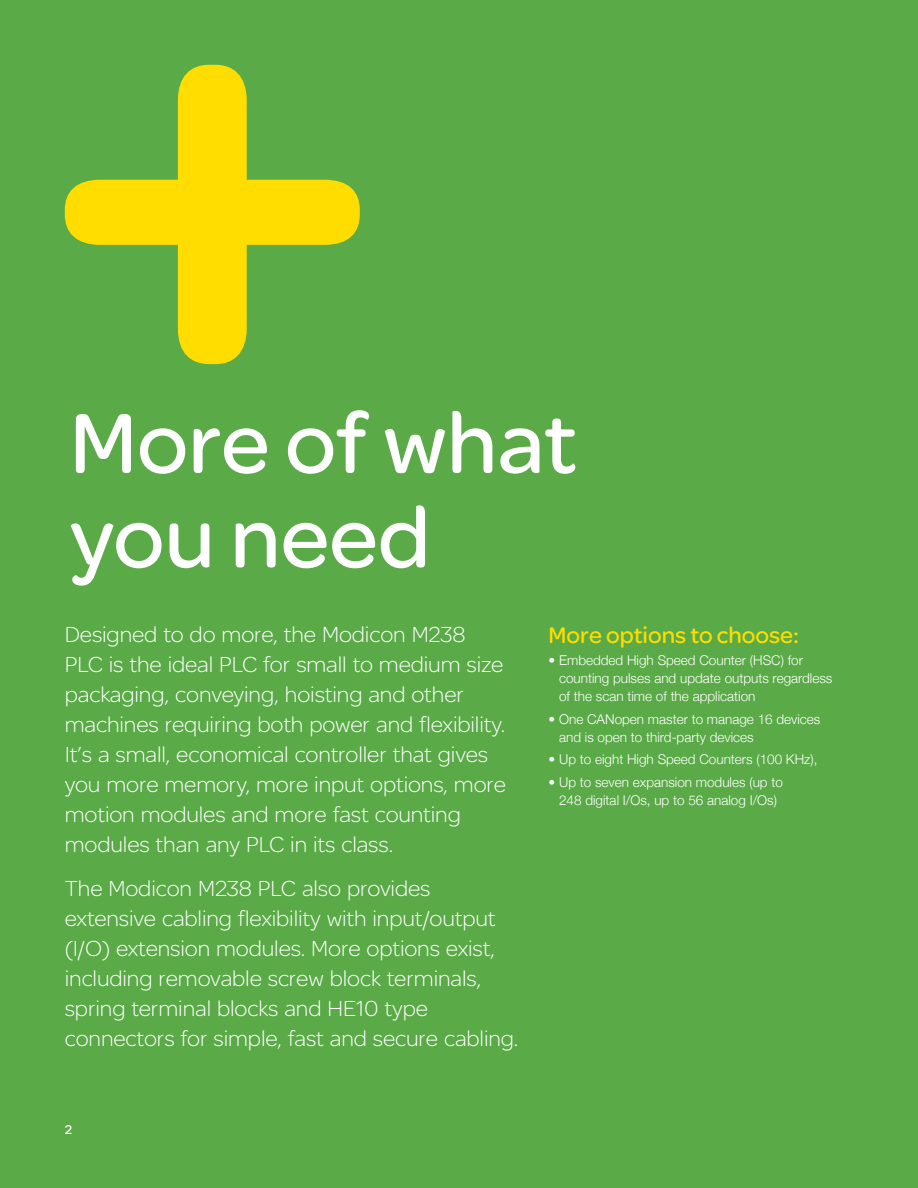
<style>
.page{position:relative;width:918px;height:1188px;background:#5aaa47}
.page>*{position:absolute;margin:0;border:0;box-sizing:border-box;transform-origin:0 0}
.t1{font:90px/94.5px "SE Optimist";color:#fff}
.t2{font:24px "SE Optimist";color:#fd0}
.t3{font:300 23.25px/30px "SE Optimist";letter-spacing:-.005em;color:#fff}
.t4{font:300 13.5px/18px "Helvetica Neue";color:#fff}
.t5{font:13.5px "SE Optimist";color:#fff}
</style>
<div class="page">
<svg style="left:65px;top:65px;width:295px;height:299px"></svg>
<h1 class="t1" style="left:70px;top:393px;width:509px">More of what you need</h1>
<p class="t3" style="left:65px;top:619px;width:443px">Designed to do more, the Modicon M238<br>PLC is the ideal PLC for small to medium size packaging, conveying, hoisting and other machines requiring both power and flexibility.<br>It’s a small, economical controller that gives you more memory, more input options, more motion modules and more fast counting modules than any PLC in its class.</p>
<p class="t3" style="left:65px;top:873px;width:455px">The Modicon M238 PLC also provides extensive cabling flexibility with input/output (I/O) extension modules. More options exist, including removable screw block terminals, spring terminal blocks and HE10 type connectors for simple, fast and secure cabling.</p>
<p class="t5" style="left:65px;top:1120px;width:9px">2</p>
<p class="t2" style="left:549px;top:618px;width:252px">More options to choose:</p>
<p class="t4" style="left:559px;top:651px;width:275px;text-indent:-11px">• Embedded High Speed Counter (HSC) for counting pulses and update outputs regardless of the scan time of the application</p>
<p class="t4" style="left:559px;top:710px;width:263px;text-indent:-11px">• One CANopen master to manage 16 devices and is open to third-party devices</p>
<p class="t4" style="left:549px;top:750px;width:270px">• Up to eight High Speed Counters (100 KHz),</p>
<p class="t4" style="left:549px;top:773px;width:236px;text-align:center">• Up to seven expansion modules (up to<br>248 digital I/Os, up to 56 analog I/Os)</p>
</div>
